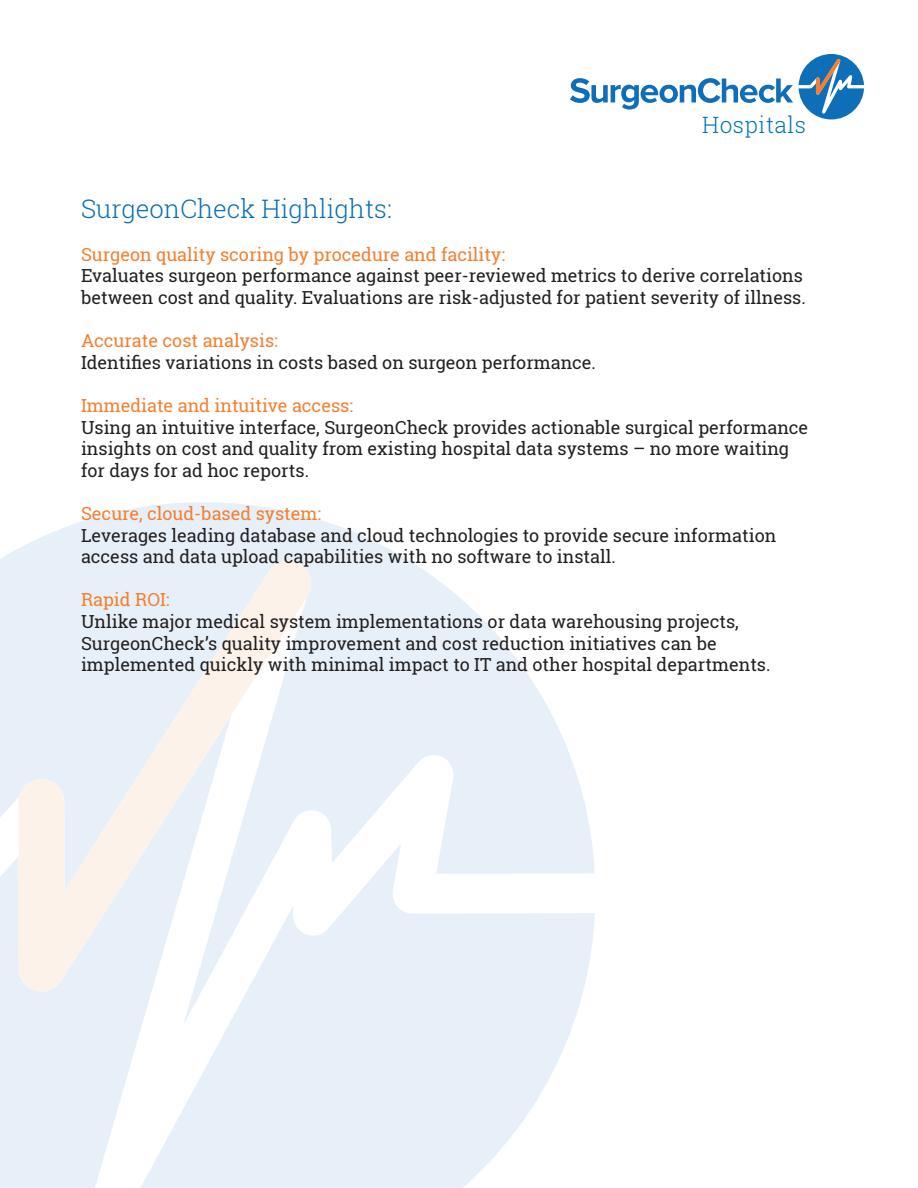
<style>
.page{position:relative;width:918px;height:1188px;background:#fff}
.page>*{position:absolute;margin:0;border:0;box-sizing:border-box;transform-origin:0 0}
.t1{font:300 25.5px "Roboto Slab";color:#086fb8}
.t2{font:300 22.5px "Roboto Slab";letter-spacing:.025em;color:#0174bc}
.t3{font:18px/21.6px "Roboto Slab";color:#231f20}
.t4{font:18px "Roboto Slab";color:#f47f2f}
</style>
<div class="page">
<svg style="left:0;top:502px;width:552px;height:213px;fill:#e7f0f8"></svg>
<svg style="left:0;top:715px;width:595px;height:473px;fill:#e7f0f8"></svg>
<svg style="left:18px;top:558px;width:296px;height:433px;fill:#e7f0f8"></svg>
<svg style="left:570px;top:78px;width:223px;height:32px"></svg>
<svg style="left:799px;top:54px;width:65px;height:65px"></svg>
<p class="t2" style="left:702px;top:109px;width:105px">Hospitals</p>
<p class="t1" style="left:81px;top:191px;width:312px">SurgeonCheck Highlights:</p>
<p class="t4" style="left:81px;top:242px;width:426px">Surgeon quality scoring by procedure and facility:</p>
<p class="t3" style="left:81px;top:265px;width:726px">Evaluates surgeon performance against peer-reviewed metrics to derive correlations between cost and quality. Evaluations are risk-adjusted for patient severity of illness.</p>
<p class="t4" style="left:81px;top:328px;width:198px">Accurate cost analysis:</p>
<p class="t3" style="left:81px;top:351px;width:516px">Identifies variations in costs based on surgeon performance.</p>
<p class="t4" style="left:81px;top:393px;width:274px">Immediate and intuitive access:</p>
<p class="t3" style="left:81px;top:416px;width:729px">Using an intuitive interface, SurgeonCheck provides actionable surgical performance insights on cost and quality from existing hospital data systems – no more waiting</p>
<p class="t3" style="left:81px;top:459px;width:230px">for days for ad hoc reports.</p>
<p class="t4" style="left:81px;top:501px;width:242px">Secure, cloud-based system:</p>
<p class="t3" style="left:81px;top:524px;width:697px">Leverages leading database and cloud technologies to provide secure information access and data upload capabilities with no software to install.</p>
<p class="t4" style="left:81px;top:587px;width:90px">Rapid ROI:</p>
<p class="t3" style="left:81px;top:610px;width:659px">Unlike major medical system implementations or data warehousing projects,<br>SurgeonCheck’s quality improvement and cost reduction initiatives can be</p>
<p class="t3" style="left:81px;top:654px;width:691px">implemented quickly with minimal impact to IT and other hospital departments.</p>
</div>
